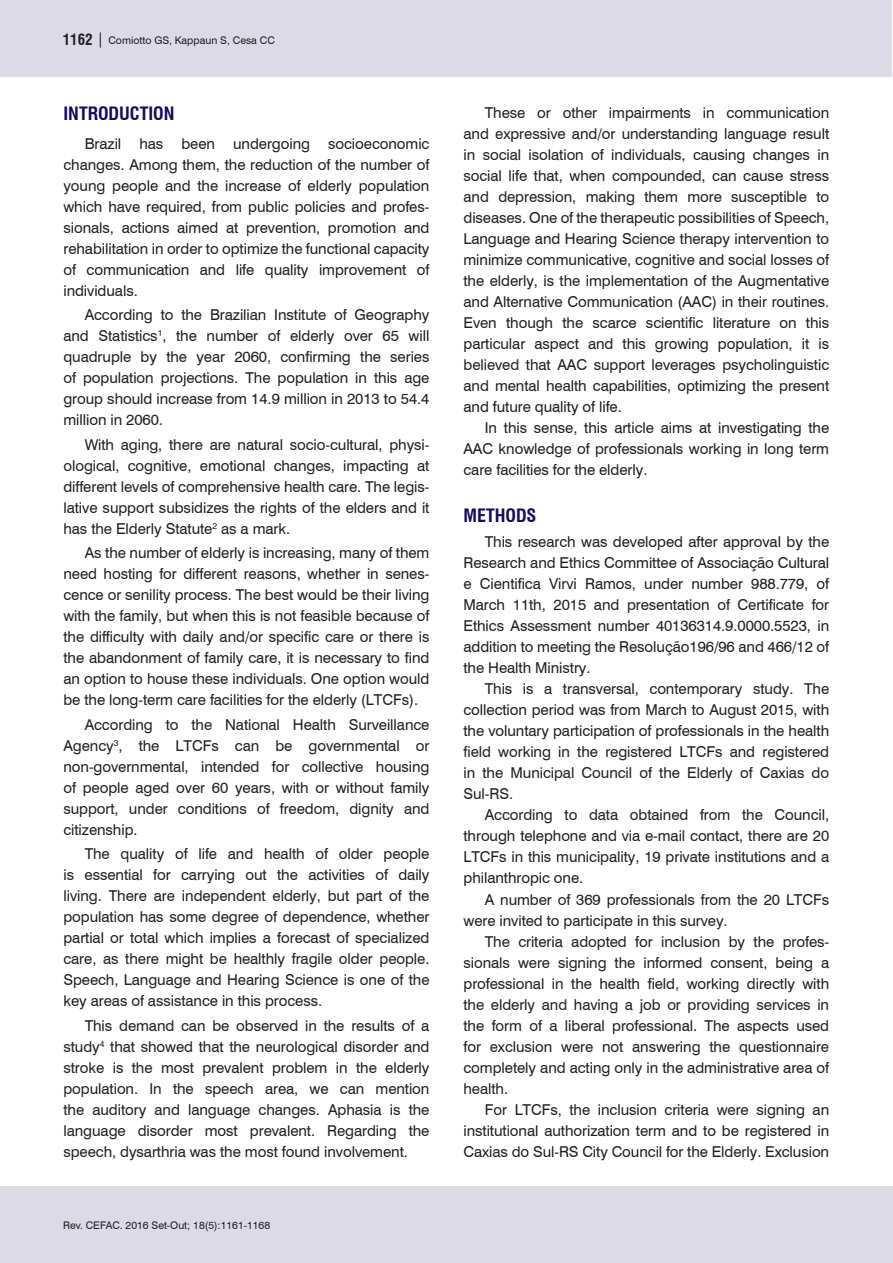
<style>
.page{position:relative;width:893px;height:1263px;background:#fff}
.page>*{position:absolute;margin:0;border:0;box-sizing:border-box;transform-origin:0 0}
.Nivel_1{font:700 condensed 18px "Swiss 721 BT";color:#18085f}
.Corpo_do_texto_INGL{font:15px/21px "Swiss 721 BT";letter-spacing:-.005em;color:#231f20;text-align:justify}
.Legenda_b_esquerdo{font:10.5px "Swiss 721 BT";color:#231f20}
.Cabeço_autor_esquer{font:10.5px "Swiss 721 BT";color:#231f20}
.s1{font-weight:700;font-stretch:condensed;font-size:15px}
.s2{font-size:15px}
</style>
<div class="page">
<div style="left:0;top:1186px;width:892px;height:77px;background:#dcdae7"></div>
<div style="left:0;top:0;width:892px;height:77px;background:#dcdae7"></div>
<p class="Cabeço_autor_esquer" style="left:63px;top:33px;width:214px"><span class="s1">1162</span> <span class="s2">|</span> Comiotto GS, Kappaun S, Cesa CC</p>
<p class="Nivel_1" style="left:63px;top:103px;width:113px">INTRODUCTION</p>
<p class="Corpo_do_texto_INGL" style="left:63px;top:132px;width:368px;text-indent:21px">Brazil has been undergoing socioeconomic changes. Among them, the reduction of the number of young people and the increase of elderly population which have required, from public policies and profes&shy;sionals, actions aimed at prevention, promotion and rehabilitation in order to optimize the functional capacity of communication and life quality improvement of individuals.</p>
<p class="Corpo_do_texto_INGL" style="left:63px;top:304px;width:368px;text-indent:21px">According to the Brazilian Institute of Geography and Statistics<sup>1</sup>, the number of elderly over 65 will quadruple by the year 2060, confirming the series of population projections. The population in this age group should increase from 14.9 million in 2013 to 54.4 million in 2060.</p>
<p class="Corpo_do_texto_INGL" style="left:63px;top:433px;width:368px;text-indent:21px">With aging, there are natural socio-cultural, physi&shy;ological, cognitive, emotional changes, impacting at different levels of comprehensive health care. The legis&shy;lative support subsidizes the rights of the elders and it has the Elderly Statute<sup>2</sup> as a mark.</p>
<p class="Corpo_do_texto_INGL" style="left:63px;top:542px;width:368px;text-indent:21px">As the number of elderly is increasing, many of them need hosting for different reasons, whether in senes&shy;cence or senility process. The best would be their living with the family, but when this is not feasible because of the difficulty with daily and/or specific care or there is the abandonment of family care, it is necessary to find an option to house these individuals. One option would be the long-term care facilities for the elderly (LTCFs).</p>
<p class="Corpo_do_texto_INGL" style="left:63px;top:713px;width:368px;text-indent:21px">According to the National Health Surveillance Agency<sup>3</sup>, the LTCFs can be governmental or non-governmental, intended for collective housing of people aged over 60 years, with or without family support, under conditions of freedom, dignity and citizenship.</p>
<p class="Corpo_do_texto_INGL" style="left:63px;top:843px;width:368px;text-indent:21px">The quality of life and health of older people is essential for carrying out the activities of daily living. There are independent elderly, but part of the population has some degree of dependence, whether partial or total which implies a forecast of specialized care, as there might be healthly fragile older people.<br>Speech, Language and Hearing Science is one of the key areas of assistance in this process.</p>
<p class="Corpo_do_texto_INGL" style="left:63px;top:1014px;width:368px;text-indent:21px">This demand can be observed in the results of a study<sup>4</sup> that showed that the neurological disorder and stroke is the most prevalent problem in the elderly population. In the speech area, we can mention the auditory and language changes. Aphasia is the language disorder most prevalent. Regarding the speech, dysarthria was the most found involvement.</p>
<p class="Legenda_b_esquerdo" style="left:63px;top:1218px;width:209px">Rev. CEFAC. 2016 Set-Out; 18(5):1161-1168</p>
<p class="Corpo_do_texto_INGL" style="left:463px;top:101px;width:367px;text-indent:21px">These or other impairments in communication and expressive and/or understanding language result in social isolation of individuals, causing changes in social life that, when compounded, can cause stress and depression, making them more susceptible to diseases. One of the therapeutic possibilities of Speech, Language and Hearing Science therapy intervention to minimize communicative, cognitive and social losses of the elderly, is the implementation of the Augmentative and Alternative Communication (AAC) in their routines.<br>Even though the scarce scientific literature on this particular aspect and this growing population, it is believed that AAC support leverages psycholinguistic and mental health capabilities, optimizing the present and future quality of life.</p>
<p class="Corpo_do_texto_INGL" style="left:463px;top:416px;width:367px;text-indent:21px">In this sense, this article aims at investigating the AAC knowledge of professionals working in long term care facilities for the elderly.</p>
<p class="Nivel_1" style="left:463px;top:505px;width:74px">METHODS</p>
<p class="Corpo_do_texto_INGL" style="left:463px;top:531px;width:367px;text-indent:21px">This research was developed after approval by the Research and Ethics Committee of Associação Cultural e Cientifica Virvi Ramos, under number 988.779, of March 11th, 2015 and presentation of Certificate for Ethics Assessment number 40136314.9.0000.5523, in addition to meeting the Resolução196/96 and 466/12 of the Health Ministry.</p>
<p class="Corpo_do_texto_INGL" style="left:463px;top:678px;width:367px;text-indent:21px">This is a transversal, contemporary study. The collection period was from March to August 2015, with the voluntary participation of professionals in the health field working in the registered LTCFs and registered in the Municipal Council of the Elderly of Caxias do Sul-RS.</p>
<p class="Corpo_do_texto_INGL" style="left:463px;top:804px;width:367px;text-indent:21px">According to data obtained from the Council, through telephone and via e-mail contact, there are 20<br>LTCFs in this municipality, 19 private institutions and a philanthropic one.</p>
<p class="Corpo_do_texto_INGL" style="left:463px;top:888px;width:367px;text-indent:21px">A number of 369 professionals from the 20 LTCFs were invited to participate in this survey.</p>
<p class="Corpo_do_texto_INGL" style="left:463px;top:930px;width:367px;text-indent:21px">The criteria adopted for inclusion by the profes&shy;sionals were signing the informed consent, being a professional in the health field, working directly with the elderly and having a job or providing services in the form of a liberal professional. The aspects used for exclusion were not answering the questionnaire completely and acting only in the administrative area of health.</p>
<p class="Corpo_do_texto_INGL" style="left:463px;top:1098px;width:367px;text-indent:21px">For LTCFs, the inclusion criteria were signing an institutional authorization term and to be registered in Caxias do Sul-RS City Council for the Elderly. Exclusion</p>
</div>
